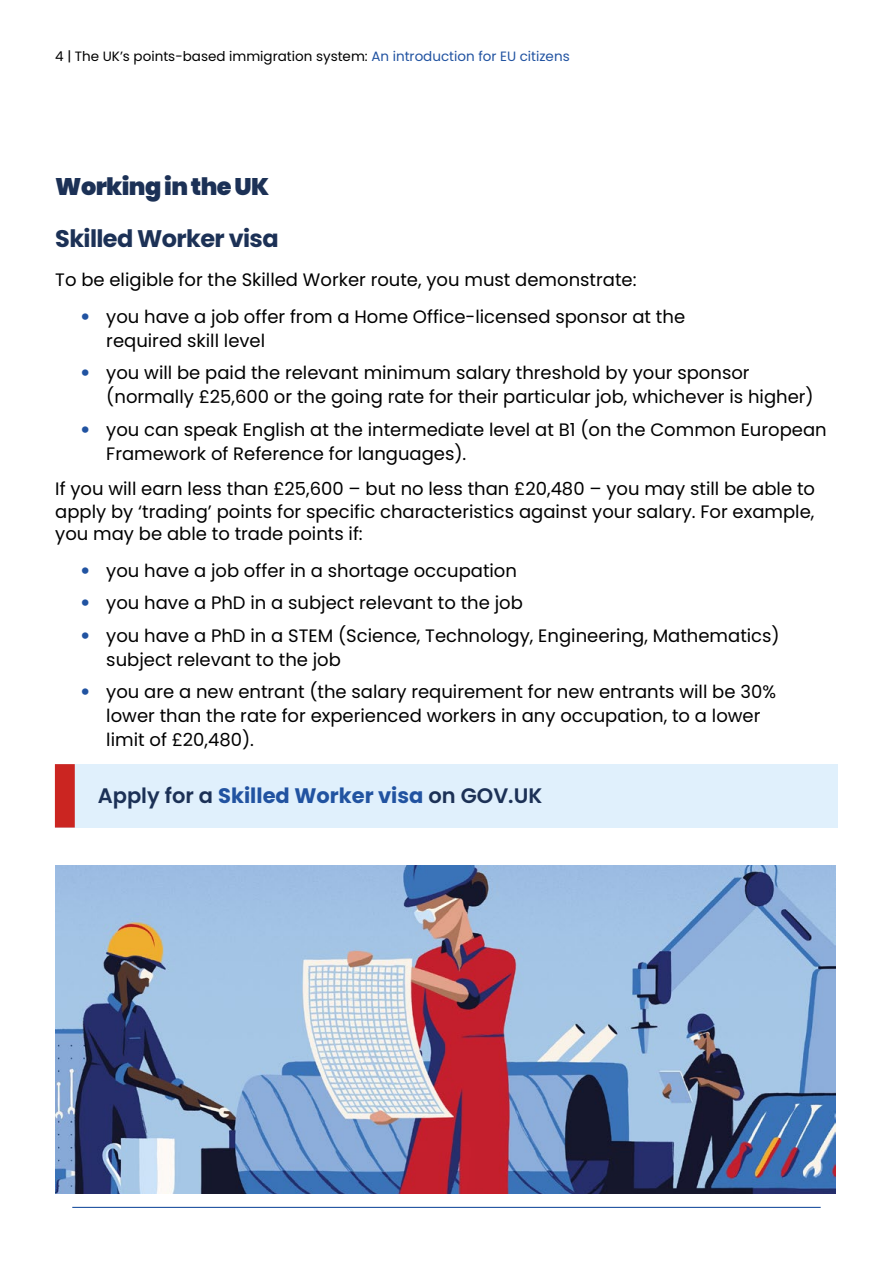
<style>
.page{position:relative;width:893px;height:1263px;background:#fff}
.page>*{position:absolute;margin:0;border:0;box-sizing:border-box;transform-origin:0 0}
.Header_2{font:700 24px "Poppins";letter-spacing:-.025em;color:#1c3156}
.Header_1_5{font:900 24px "Poppins";letter-spacing:-.025em;color:#1c3156}
.Shaded_Text{font:600 21px "Poppins";color:#1c3156}
.Body_text{font:18px/24px "Poppins";color:#000}
.t1{font:13.5px "Poppins";color:#000}
.s1{color:#2153a1}
.s2{font-family:"Helvetica Neue LT Pro";color:#2153a1}
.s3{font-weight:700;color:#2153a1}
</style>
<div class="page">
<hr style="left:72px;top:1207px;width:749px;height:1px;background:#2153a1">
<div style="left:55px;top:764px;width:783px;height:63px;background:#e0f0fc"></div>
<div style="left:55px;top:764px;width:20px;height:63px;background:#cb2521"></div>
<img style="left:55px;top:866px;width:780px;height:327px">
<p class="t1" style="left:55px;top:48px;width:516px">4 | The UK’s points-based immigration system: <span class="s1">An introduction for EU citizens</span></p>
<h2 class="Header_1_5" style="left:55px;top:173px;width:215px">Working in the UK</h2>
<h2 class="Header_2" style="left:55px;top:224px;width:225px">Skilled Worker visa</h2>
<p class="Body_text" style="left:55px;top:268px;width:583px">To be eligible for the Skilled Worker route, you must demonstrate:</p>
<p class="Body_text" style="left:106px;top:305px;width:580px;text-indent:-26px"><span class="s2">•</span> you have a job offer from a Home Office-licensed sponsor at the required skill level</p>
<p class="Body_text" style="left:106px;top:361px;width:709px;text-indent:-26px"><span class="s2">•</span> you will be paid the relevant minimum salary threshold by your sponsor (normally £25,600 or the going rate for their particular job, whichever is higher)</p>
<p class="Body_text" style="left:106px;top:418px;width:722px;text-indent:-26px"><span class="s2">•</span> you can speak English at the intermediate level at B1 (on the Common European<br>Framework of Reference for languages).</p>
<p class="Body_text" style="left:55px;top:478px;width:761px;line-height:22.5px;text-align:justify">If you will earn less than £25,600 – but no less than £20,480 – you may still be able to apply by ‘trading’ points for specific characteristics against your salary. For example, you may be able to trade points if:</p>
<p class="Body_text" style="left:81px;top:559px;width:438px"><span class="s2">•</span> you have a job offer in a shortage occupation</p>
<p class="Body_text" style="left:81px;top:591px;width:444px"><span class="s2">•</span> you have a PhD in a subject relevant to the job</p>
<p class="Body_text" style="left:106px;top:624px;width:675px;text-indent:-26px"><span class="s2">•</span> you have a PhD in a STEM (Science, Technology, Engineering, Mathematics) subject relevant to the job</p>
<p class="Body_text" style="left:106px;top:680px;width:671px;text-indent:-26px"><span class="s2">•</span> you are a new entrant (the salary requirement for new entrants will be 30% lower than the rate for experienced workers in any occupation, to a lower limit of £20,480).</p>
<p class="Shaded_Text" style="left:98px;top:784px;width:446px">Apply for a <span class="s3">Skilled Worker visa</span> on GOV.UK</p>
</div>
